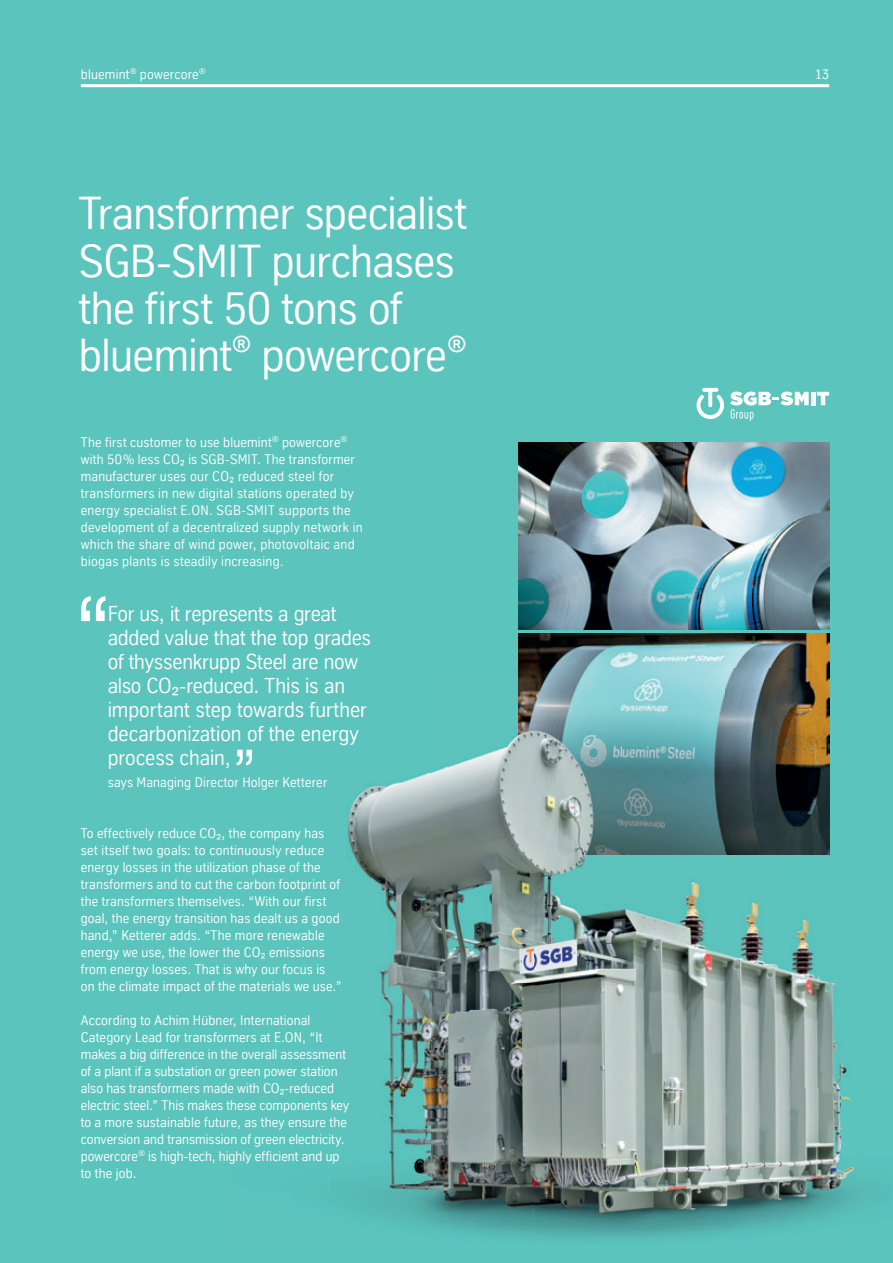
<style>
.page{position:relative;width:893px;height:1263px;background:#5ac4bd}
.page>*{position:absolute;margin:0;border:0;box-sizing:border-box;transform-origin:0 0}
.t1{font:93px "TK Type";color:#fff}
.t2{font:58.5px "TK Type";color:#fff}
.t3{font:45px/47.2px "TK Type";letter-spacing:-.01em;color:#fff}
.t4{font:21px/24px "TK Type";letter-spacing:-.005em;color:#fff}
.t5{font:13.5px/17px "TK Type";letter-spacing:.015em;color:#fff}
</style>
<div class="page">
<img style="left:519px;top:442px;width:310px;height:187px">
<img style="left:519px;top:634px;width:310px;height:221px">
<img style="left:431px;top:669px;width:88px;height:104px">
<img style="left:829px;top:669px;width:1px;height:104px">
<img style="left:348px;top:773px;width:186px;height:463px">
<img style="left:790px;top:773px;width:60px;height:316px">
<img style="left:534px;top:855px;width:205px;height:383px">
<img style="left:739px;top:855px;width:52px;height:234px">
<img style="left:739px;top:1089px;width:124px;height:141px">
<svg style="left:696px;top:388px;width:28px;height:31px"></svg>
<svg style="left:817px;top:392px;width:12px;height:13px"></svg>
<hr style="left:811px;top:392px;width:4px;height:13px;background:#fff">
<svg style="left:730px;top:392px;width:79px;height:29px"></svg>
<hr style="left:81px;top:84px;width:748px;height:3px;background:#fff">
<p class="t5" style="left:81px;top:65px;width:126px">bluemint<sup>®</sup> powercore<sup>®</sup></p>
<p class="t5" style="left:815px;top:65px;width:16px">13</p>
<h3 class="t3" style="left:79px;top:190px;width:390px">Transformer specialist<br>SGB-SMIT purchases the first 50 tons of bluemint <sup>®</sup> powercore <sup>®</sup></h3>
<p class="t5" style="left:81px;top:433px;width:283px">The first customer to use bluemint<sup>®</sup> powercore<sup>® </sup>with 50 % less CO2 is SGB-SMIT. The transformer manufacturer uses our CO2 reduced steel for transformers in new digital stations operated by energy specialist E.ON. SGB-SMIT supports the development of a decentralized supply network in which the share of wind power, photovoltaic and biogas plants is steadily increasing.</p>
<h1 class="t1" style="left:72px;top:579px;width:43px">“</h1>
<h3 class="t4" style="left:108px;top:602px;width:265px">For us, it represents a great added value that the top grades of thyssen krupp Steel are now also CO2- reduced. This is an impor tant step towards further decarboni zation of the energy process chain,</h3>
<p class="t5" style="left:108px;top:774px;width:221px">says Managing Director Holger Ketterer</p>
<h2 class="t2" style="left:232px;top:739px;width:27px">”</h2>
<p class="t5" style="left:81px;top:824px;width:263px">To effectively reduce CO2, the company has set itself two goals: to continuously reduce energy losses in the utilization phase of the transformers and to cut the carbon footprint of the transformers themselves. “With our first goal, the energy transition has dealt us a good hand,” Ketterer adds. “The more renewable energy we use, the lower the CO2 emissions from energy losses. That is why our focus is on the climate impact of the materials we use.”</p>
<p class="t5" style="left:81px;top:1012px;width:270px">According to Achim Hübner, International Category Lead for transformers at E.ON, “It makes a big difference in the overall assessment of a plant if a substation or green power station also has trans formers made with CO2-reduced electric steel.” This makes these components key to a more sustainable future, as they ensure the conversion and transmission of green electricity. powercore<sup>®</sup> is high-tech, highly efficient and up to the job.</p>
</div>
